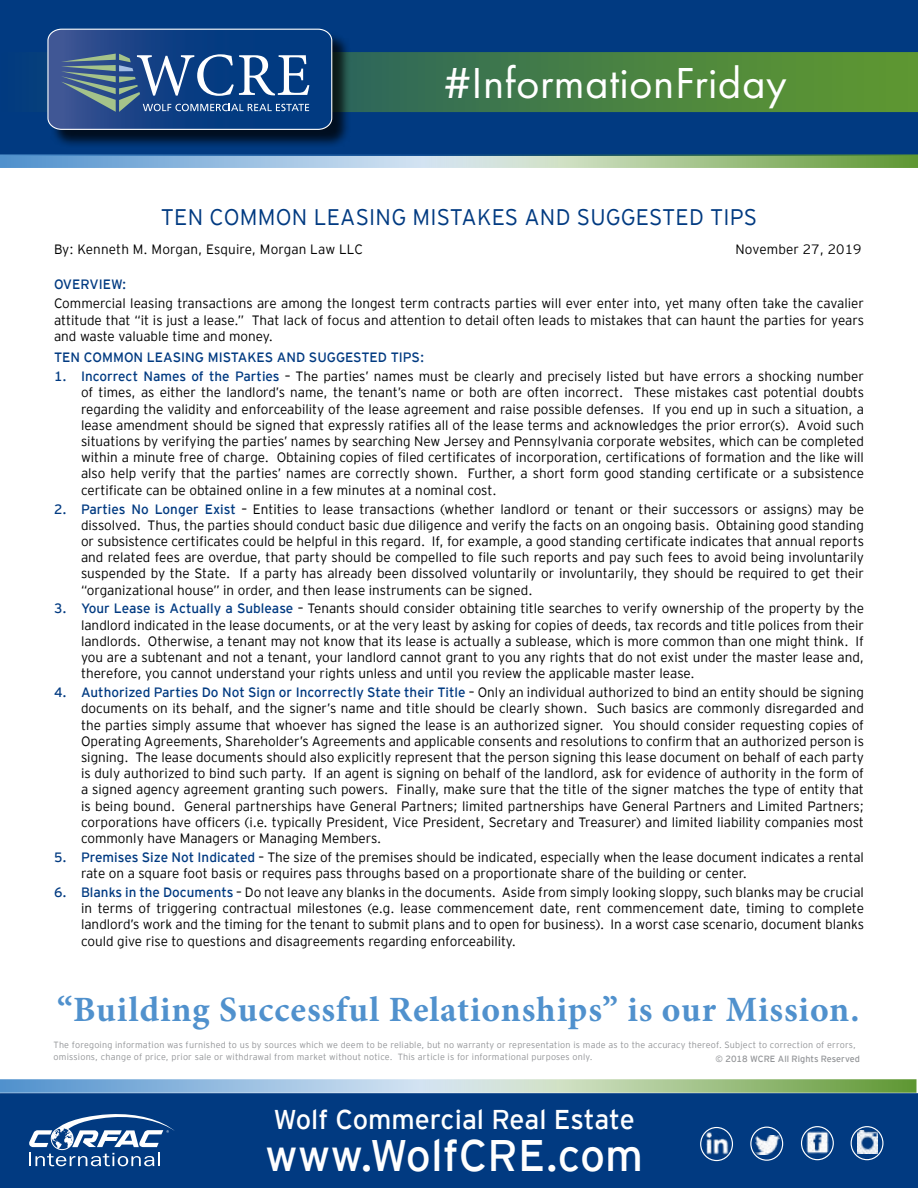
<style>
.page{position:relative;width:918px;height:1188px;background:#fff}
.page>*{position:absolute;margin:0;border:0;box-sizing:border-box;transform-origin:0 0}
.t1{font:45px "Futura PT";letter-spacing:.01em;color:#fff}
.t2{font:44.1px "EY Interstate";color:#fff}
.t3{font:700 35.55px "Minion Pro";letter-spacing:.025em;color:#5091cd}
.t4{font:27.15px "EY Interstate";color:#fff}
.t5{font:300 22.5px "EY Interstate";letter-spacing:.01em;color:#013a81}
.t6{font:300 13.5px/16.2px "EY Interstate";color:#000;text-align:justify}
.t7{font:13.5px "EY Interstate";color:#013a81}
.t8{font:300 9px/12px "EY Interstate";letter-spacing:.02em;color:#939598}
.t9{font:9px "EY Interstate";color:#939598}
.s1{font-weight:400;color:#013a81}
</style>
<div class="page">
<div style="left:0;top:0;width:918px;height:156px;background:#013a81"></div>
<div style="left:0;top:1093px;width:918px;height:95px;background:#013a81;border:2px solid #013a81"></div>
<svg style="left:351px;top:52px;width:567px;height:60px;background:#488143"></svg>
<div style="left:50px;top:31px;width:301px;height:117px;background:#000;opacity:.75"></div>
<svg style="left:47px;top:29px;width:285px;height:101px"></svg>
<svg style="left:558px;top:154px;width:360px;height:14px;background:#88b077"></svg>
<svg style="left:0;top:154px;width:558px;height:14px;background:#8fb5d5"></svg>
<svg style="left:29px;top:1114px;width:146px;height:52px"></svg>
<img style="left:705px;top:1131px;width:25px;height:25px">
<div style="left:700px;top:1127px;width:33px;height:34px;border:1px solid #fff;border-radius:50%"></div>
<img style="left:756px;top:1135px;width:24px;height:20px">
<div style="left:750px;top:1127px;width:33px;height:34px;border:1px solid #fff;border-radius:50%"></div>
<img style="left:806px;top:1132px;width:22px;height:22px">
<div style="left:801px;top:1126px;width:33px;height:34px;border:1px solid #fff;border-radius:50%"></div>
<div style="left:851px;top:1126px;width:32px;height:34px;border:1px solid #fff;border-radius:50%"></div>
<img style="left:857px;top:1131px;width:21px;height:22px">
<svg style="left:557px;top:1079px;width:359px;height:14px;background:#9bbe80"></svg>
<svg style="left:0;top:1079px;width:557px;height:14px;background:#a4c5e0"></svg>
<h1 class="t1" style="left:444px;top:56px;width:344px">#InformationFriday</h1>
<h3 class="t5" style="left:161px;top:201px;width:598px">TEN COMMON LEASING MISTAKES AND SUGGESTED TIPS</h3>
<p class="t6" style="left:54px;top:241px;width:311px">By: Kenneth M. Morgan, Esquire, Morgan Law LLC</p>
<p class="t6" style="left:735px;top:241px;width:128px">November 27, 2019</p>
<p class="t7" style="left:54px;top:275px;width:74px">OVERVIEW:</p>
<p class="t6" style="left:54px;top:295px;width:812px">Commercial leasing transactions are among the longest term contracts parties will ever enter into, yet many often take the cavalier attitude that “it is just a lease.” That lack of focus and attention to detail often leads to mistakes that can haunt the parties for years and waste valuable time and money.</p>
<p class="t7" style="left:54px;top:348px;width:372px">TEN COMMON LEASING MISTAKES AND SUGGESTED TIPS:</p>
<p class="t6" style="left:81px;top:368px;width:785px;text-indent:-27px"><span class="s1">1. Incorrect Names of the Parties</span> – The parties’ names must be clearly and precisely listed but have errors a shocking number of times, as either the landlord’s name, the tenant’s name or both are often incorrect. These mistakes cast potential doubts regarding the validity and enforceability of the lease agreement and raise possible defenses. If you end up in such a situation, a lease amendment should be signed that expressly ratifies all of the lease terms and acknowledges the prior error(s). Avoid such situations by verifying the parties’ names by searching New Jersey and Pennsylvania corporate websites, which can be completed within a minute free of charge. Obtaining copies of filed certificates of incorporation, certifications of formation and the like will also help verify that the parties’ names are correctly shown. Further, a short form good standing certificate or a subsistence certificate can be obtained online in a few minutes at a nominal cost.</p>
<p class="t6" style="left:81px;top:500px;width:785px;text-indent:-27px"><span class="s1">2. Parties No Longer Exist</span> – Entities to lease transactions (whether landlord or tenant or their successors or assigns) may be dissolved. Thus, the parties should conduct basic due diligence and verify the facts on an ongoing basis. Obtaining good standing or subsistence certificates could be helpful in this regard. If, for example, a good standing certificate indicates that annual reports and related fees are overdue, that party should be compelled to file such reports and pay such fees to avoid being involuntarily suspended by the State. If a party has already been dissolved voluntarily or involuntarily, they should be required to get their “organizational house” in order, and then lease instruments can be signed.</p>
<p class="t6" style="left:81px;top:600px;width:785px;text-indent:-27px"><span class="s1">3. Your Lease is Actually a Sublease</span> – Tenants should consider obtaining title searches to verify ownership of the property by the landlord indicated in the lease documents, or at the very least by asking for copies of deeds, tax records and title polices from their landlords. Otherwise, a tenant may not know that its lease is actually a sublease, which is more common than one might think. If you are a subtenant and not a tenant, your landlord cannot grant to you any rights that do not exist under the master lease and, therefore, you cannot understand your rights unless and until you review the applicable master lease.</p>
<p class="t6" style="left:81px;top:683px;width:785px;text-indent:-27px"><span class="s1">4. Authorized Parties Do Not Sign or Incorrectly State their Title</span> – Only an individual authorized to bind an entity should be signing documents on its behalf, and the signer’s name and title should be clearly shown. Such basics are commonly disregarded and the parties simply assume that whoever has signed the lease is an authorized signer. You should consider requesting copies of Operating Agreements, Shareholder’s Agreements and applicable consents and resolutions to confirm that an authorized person is signing. The lease documents should also explicitly represent that the person signing this lease document on behalf of each party is duly authorized to bind such party. If an agent is signing on behalf of the landlord, ask for evidence of authority in the form of a signed agency agreement granting such powers. Finally, make sure that the title of the signer matches the type of entity that is being bound. General partnerships have General Partners; limited partnerships have General Partners and Limited Partners; corporations have officers (i.e. typically President, Vice President, Secretary and Treasurer) and limited liability companies most commonly have Managers or Managing Members.</p>
<p class="t6" style="left:81px;top:848px;width:785px;text-indent:-27px"><span class="s1">5. Premises Size Not Indicated</span> – The size of the premises should be indicated, especially when the lease document indicates a rental rate on a square foot basis or requires pass throughs based on a proportionate share of the building or center.</p>
<p class="t6" style="left:81px;top:883px;width:785px;text-indent:-27px"><span class="s1">6. Blanks in the Documents</span> – Do not leave any blanks in the documents. Aside from simply looking sloppy, such blanks may be crucial in terms of triggering contractual milestones (e.g. lease commencement date, rent commencement date, timing to complete landlord’s work and the timing for the tenant to submit plans and to open for business). In a worst case scenario, document blanks could give rise to questions and disagreements regarding enforceability.</p>
<h3 class="t3" style="left:57px;top:985px;width:804px">“Building Successful Relationships” is our Mission.</h3>
<p class="t8" style="left:54px;top:1038px;width:804px">The foregoing information was furnished to us by sources which we deem to be reliable, but no warranty or representation is made as to the accuracy thereof. Subject to correction of errors, omissions, change of price, prior sale or withdrawal from market without notice. This article is for informational purposes only.</p>
<p class="t9" style="left:716px;top:1053px;width:146px">© 2018 WCRE All Rights Reserved</p>
<h3 class="t4" style="left:274px;top:1101px;width:363px">Wolf Commercial Real Estate</h3>
<h2 class="t2" style="left:265px;top:1124px;width:380px">www.WolfCRE.com</h2>
</div>
